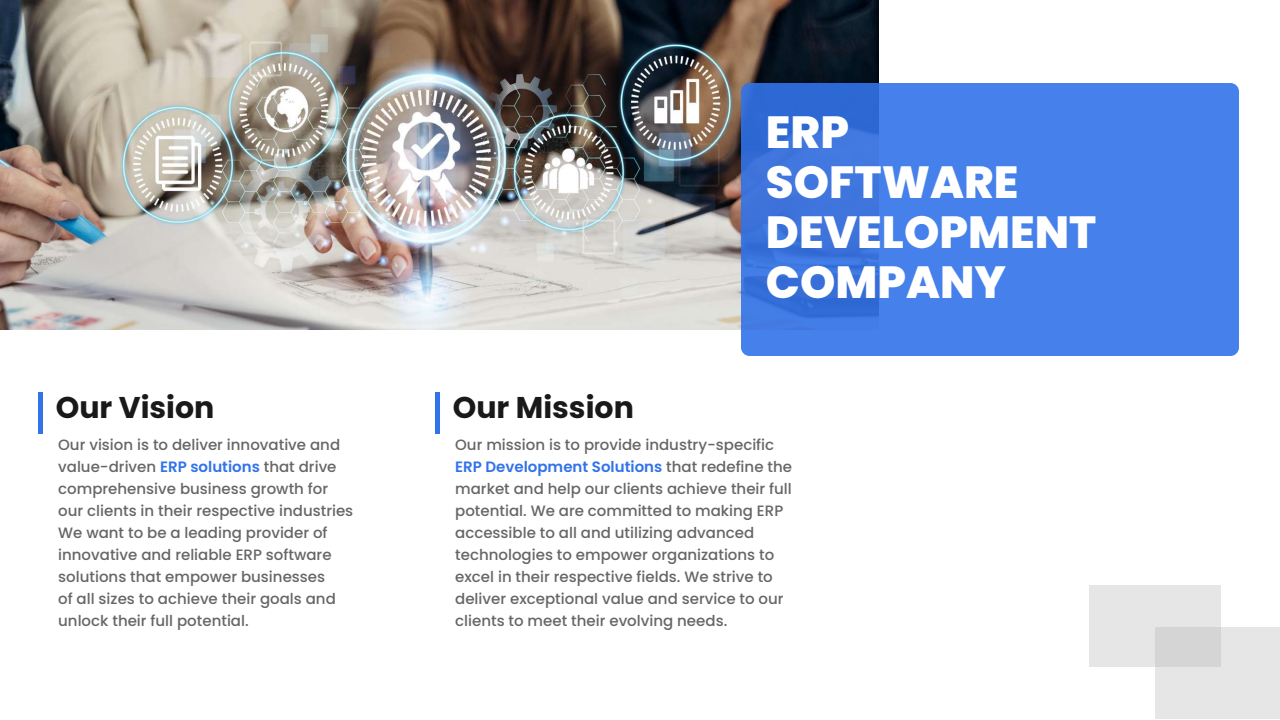
<style>
.page{position:relative;width:1280px;height:720px;background:#fff}
.page>*{position:absolute;margin:0;border:0;box-sizing:border-box;transform-origin:0 0}
.t1{font:800 45px/50px "Poppins";color:#fff}
.t2{font:700 30px "Poppins";color:#191919}
.t3{font:500 15px/22px "Poppins";color:#666}
.s1{font-weight:600;color:#3273e9}
</style>
<div class="page">
<div style="left:1155px;top:627px;width:125px;height:92px;background:#e6e6e6"></div>
<div style="left:1089px;top:585px;width:132px;height:82px;background:linear-gradient(to right,#e8e8e8,#dbdbdb)"></div>
<div style="left:38px;top:392px;width:5px;height:42px;background:#3273e9"></div>
<div style="left:435px;top:392px;width:5px;height:42px;background:#3273e9"></div>
<img style="left:0;top:0;width:879px;height:330px">
<svg style="left:741px;top:83px;width:498px;height:273px;background:#427de6"></svg>
<h2 class="t2" style="left:56px;top:390px;width:160px">Our Vision</h2>
<p class="t3" style="left:58px;top:434px;width:297px">Our vision is to deliver innovative and value-driven <span class="s1">ERP solutions</span> that drive comprehensive business growth for our clients in their respective industries We want to be a leading provider of innovative and reliable ERP software solutions that empower businesses<br>of all sizes to achieve their goals and unlock their full potential.</p>
<h1 class="t1" style="left:766px;top:107px;width:332px">ERP<br>SOFTWARE<br>DEVELOPMENT<br>COMPANY</h1>
<h2 class="t2" style="left:453px;top:390px;width:183px">Our Mission</h2>
<p class="t3" style="left:455px;top:434px;width:338px">Our mission is to provide industry-specific <span class="s1">ERP Development Solutions</span> that redefine the market and help our clients achieve their full potential. We are committed to making ERP accessible to all and utilizing advanced technologies to empower organizations to excel in their respective fields. We strive to deliver exceptional value and service to our clients to meet their evolving needs.</p>
</div>
